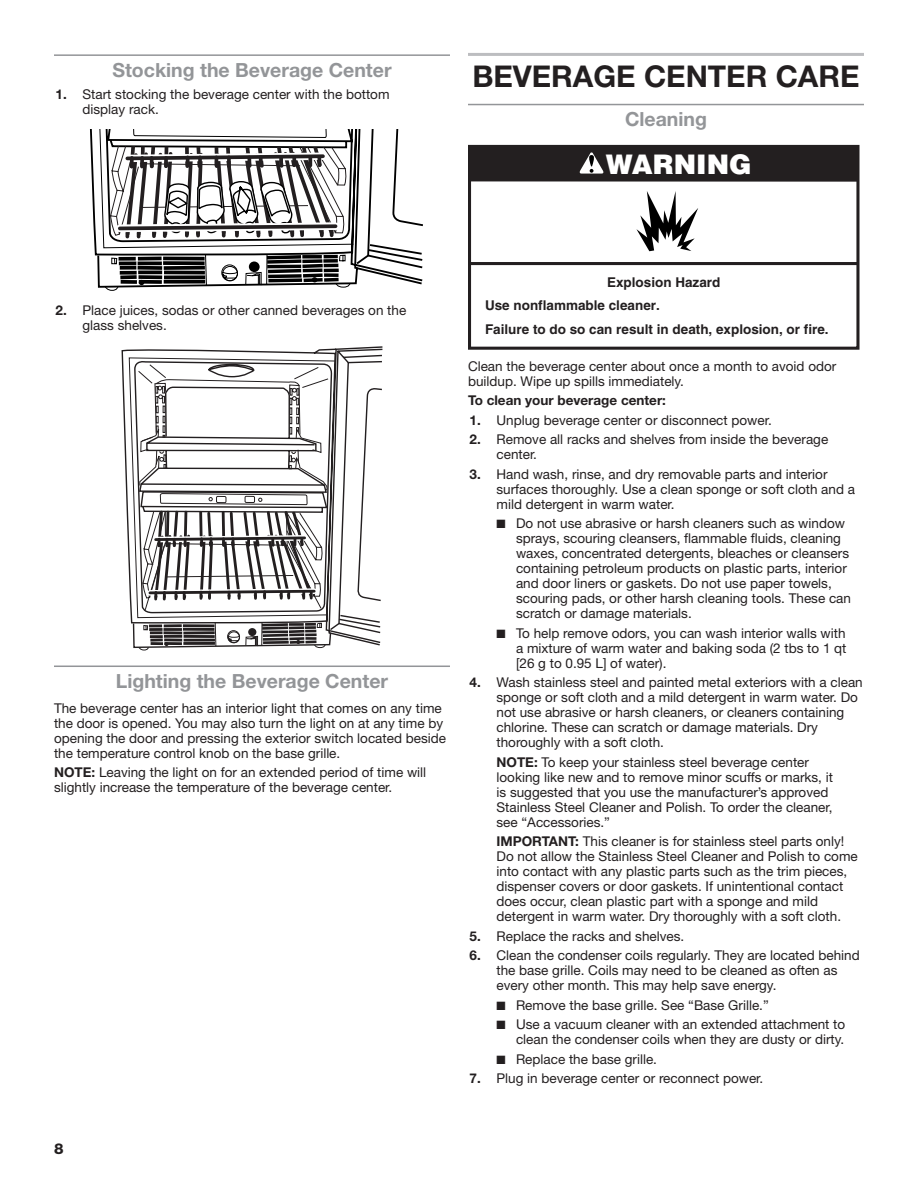
<style>
.page{position:relative;width:918px;height:1188px;background:#fff}
.page>*{position:absolute;margin:0;border:0;box-sizing:border-box;transform-origin:0 0}
.t1{font:700 30px "Helvetica Neue LT Std";color:#231f20}
.t2{font:900 27px "Helvetica";color:#fff}
.t3{font:700 19.5px "Helvetica Neue LT Std";color:#939598}
.t4{font:800 15px "Helvetica Neue LT Std";color:#231f20}
.t5{font:13.5px/15px "Helvetica Neue LT Std";color:#231f20}
.t6{font:700 13.5px/23.2px "Helvetica";color:#231f20}
.t7{font:700 13.5px "Helvetica Neue LT Std";color:#231f20}
.s1{font-weight:700}
</style>
<div class="page">
<hr style="left:54px;top:54px;width:396px;height:2px;background:#939598">
<hr style="left:468px;top:104px;width:396px;height:1px;background:#939598">
<hr style="left:54px;top:666px;width:396px;height:1px;background:#939598">
<svg style="left:122px;top:346px;width:260px;height:302px"></svg>
<svg style="left:129px;top:357px;width:9px;height:261px"></svg>
<svg style="left:138px;top:348px;width:244px;height:284px"></svg>
<svg style="left:138px;top:363px;width:190px;height:287px"></svg>
<svg style="left:92px;top:129px;width:331px;height:162px"></svg>
<hr style="left:468px;top:53px;width:396px;height:3px;background:#bcbdc0">
<hr style="left:470px;top:262px;width:388px;height:3px;background:#231f20">
<div style="left:468px;top:145px;width:392px;height:205px;border:3px solid #231f20"></div>
<div style="left:470px;top:145px;width:388px;height:37px;background:#231f20"></div>
<svg style="left:579px;top:152px;width:25px;height:22px"></svg>
<svg style="left:636px;top:191px;width:62px;height:60px"></svg>
<h3 class="t3" style="left:112px;top:58px;width:281px">Stocking the Beverage Center</h3>
<p class="t5" style="left:82px;top:87px;width:309px;text-indent:-27px"><span class="s1">1.</span> Start stocking the beverage center with the bottom display rack.</p>
<h1 class="t1" style="left:472px;top:58px;width:389px">BEVERAGE CENTER CARE</h1>
<h3 class="t3" style="left:625px;top:107px;width:83px">Cleaning</h3>
<h2 class="t2" style="left:606px;top:146px;width:148px">WARNING</h2>
<p class="t5" style="left:82px;top:303px;width:325px;text-indent:-27px"><span class="s1">2.</span> Place juices, sodas or other canned beverages on the glass shelves.</p>
<h3 class="t3" style="left:116px;top:669px;width:274px">Lighting the Beverage Center</h3>
<p class="t5" style="left:54px;top:700px;width:394px">The beverage center has an interior light that comes on any time the door is opened. You may also turn the light on at any time by opening the door and pressing the exterior switch located beside the temperature control knob on the base grille.</p>
<p class="t5" style="left:54px;top:765px;width:374px"><span class="s1">NOTE:</span> Leaving the light on for an extended period of time will slightly increase the temperature of the beverage center.</p>
<p class="t6" style="left:485px;top:271px;width:345px;text-indent:122px">Explosion Hazard<br>Use nonflammable cleaner.<br>Failure to do so can result in death, explosion, or fire.</p>
<p class="t5" style="left:468px;top:358px;width:370px">Clean the beverage center about once a month to avoid odor buildup. Wipe up spills immediately.</p>
<p class="t7" style="left:468px;top:392px;width:200px">To clean your beverage center:</p>
<p class="t5" style="left:470px;top:412px;width:304px"><span class="s1">1.</span> Unplug beverage center or disconnect power.</p>
<p class="t5" style="left:497px;top:432px;width:333px;text-indent:-27px"><span class="s1">2.</span> Remove all racks and shelves from inside the beverage center.</p>
<p class="t5" style="left:497px;top:466px;width:360px;text-indent:-27px"><span class="s1">3.</span> Hand wash, rinse, and dry removable parts and interior surfaces thoroughly. Use a clean sponge or soft cloth and a mild detergent in warm water.</p>
<p class="t5" style="left:516px;top:516px;width:337px;text-indent:-20px">■ Do not use abrasive or harsh cleaners such as window sprays, scouring cleansers, flammable fluids, cleaning waxes, concentrated detergents, bleaches or cleansers containing petroleum products on plastic parts, interior and door liners or gaskets. Do not use paper towels, scouring pads, or other harsh cleaning tools. These can scratch or damage materials.</p>
<p class="t5" style="left:516px;top:625px;width:332px;text-align:justify;text-indent:-20px">■ To help remove odors, you can wash interior walls with a mixture of warm water and baking soda (2 tbs to 1 qt [26 g to 0.95 L] of water).</p>
<p class="t5" style="left:497px;top:675px;width:368px;text-indent:-27px"><span class="s1">4.</span> Wash stainless steel and painted metal exteriors with a clean sponge or soft cloth and a mild detergent in warm water. Do not use abrasive or harsh cleaners, or cleaners containing chlorine. These can scratch or damage materials. Dry thoroughly with a soft cloth.</p>
<p class="t5" style="left:497px;top:754px;width:338px"><span class="s1">NOTE:</span> To keep your stainless steel beverage center looking like new and to remove minor scuffs or marks, it is suggested that you use the manufacturer’s approved Stainless Steel Cleaner and Polish. To order the cleaner, see “Accessories.”</p>
<p class="t5" style="left:497px;top:834px;width:363px"><span class="s1">IMPORTANT:</span> This cleaner is for stainless steel parts only!<br>Do not allow the Stainless Steel Cleaner and Polish to come into contact with any plastic parts such as the trim pieces, dispenser covers or door gaskets. If unintentional contact does occur, clean plastic part with a sponge and mild detergent in warm water. Dry thoroughly with a soft cloth.</p>
<p class="t5" style="left:470px;top:928px;width:216px"><span class="s1">5.</span> Replace the racks and shelves.</p>
<p class="t5" style="left:497px;top:948px;width:365px;text-indent:-27px"><span class="s1">6.</span> Clean the condenser coils regularly. They are located behind the base grille. Coils may need to be cleaned as often as every other month. This may help save energy.</p>
<p class="t5" style="left:497px;top:997px;width:274px">■ Remove the base grille. See “Base Grille.”</p>
<p class="t5" style="left:497px;top:1017px;width:350px;text-align:right">■ Use a vacuum cleaner with an extended attachment to clean the condenser coils when they are dusty or dirty.</p>
<p class="t5" style="left:497px;top:1051px;width:162px">■ Replace the base grille.</p>
<p class="t5" style="left:470px;top:1071px;width:295px"><span class="s1">7.</span> Plug in beverage center or reconnect power.</p>
<p class="t4" style="left:54px;top:1139px;width:11px">8</p>
</div>
